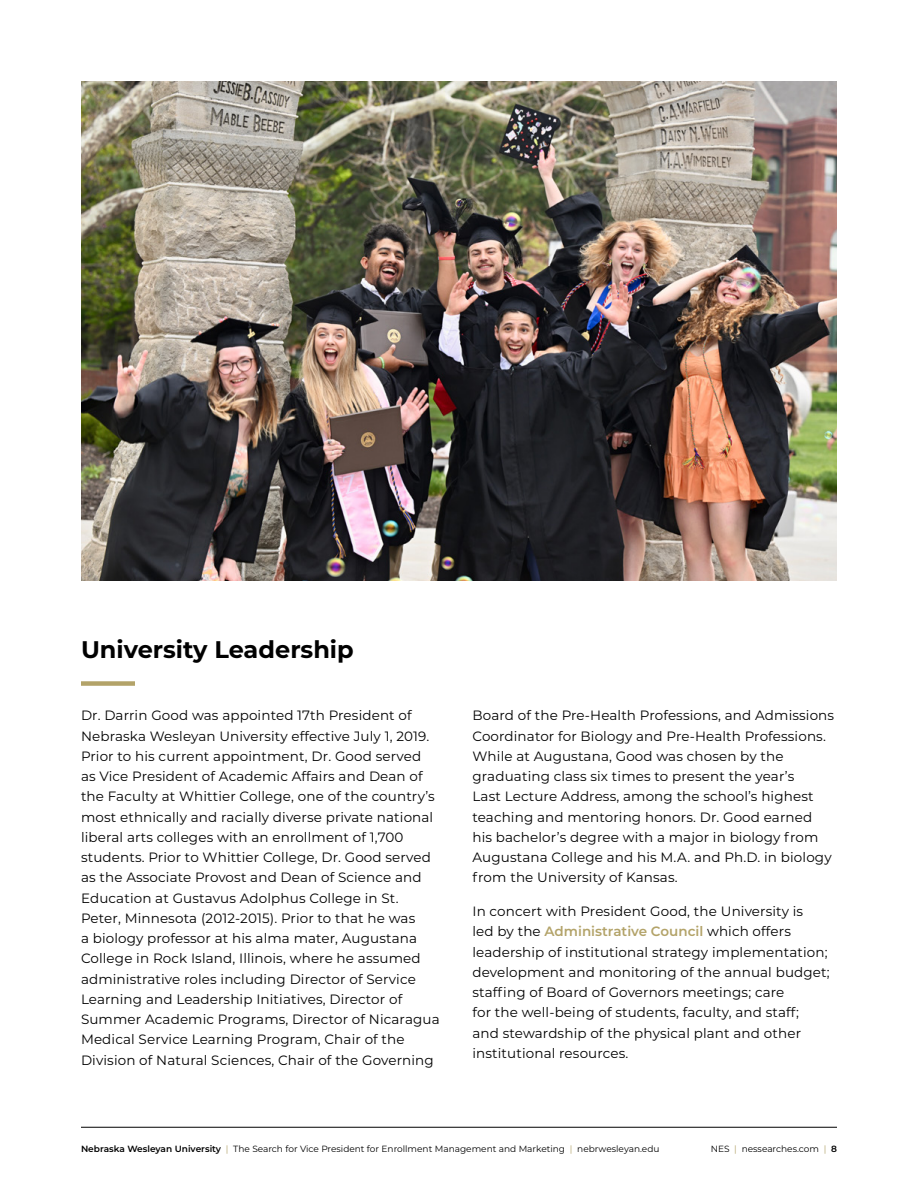
<style>
.page{position:relative;width:918px;height:1188px;background:#fff}
.page>*{position:absolute;margin:0;border:0;box-sizing:border-box;transform-origin:0 0}
.t1{font:700 24px "Montserrat";color:#000}
.t2{font:13.5px/20.2px "Montserrat";letter-spacing:.01em;color:#000}
.t3{font:9px "Montserrat";color:#000}
.s1{font-weight:600;color:#b3a369}
.s2{font-weight:600}
.s3{color:#b3a369}
</style>
<div class="page">
<hr style="left:81px;top:1127px;width:756px;height:1px;background:#000">
<div style="left:81px;top:681px;width:54px;height:5px;background:#b3a369"></div>
<img style="left:81px;top:81px;width:756px;height:499px">
<h1 class="t1" style="left:81px;top:632px;width:274px">University Leadership</h1>
<p class="t2" style="left:81px;top:705px;width:360px">Dr. Darrin Good was appointed 17th President of Nebraska Wesleyan University effective July 1, 2019.<br>Prior to his current appointment, Dr. Good served<br>as Vice President of Academic Affairs and Dean of the Faculty at Whittier College, one of the country’s most ethnically and racially diverse private national liberal arts colleges with an enrollment of 1,700 students. Prior to Whittier College, Dr. Good served as the Associate Provost and Dean of Science and Education at Gustavus Adolphus College in St.<br>Peter, Minnesota (2012-2015). Prior to that he was<br>a biology professor at his alma mater, Augustana College in Rock Island, Illinois, where he assumed administrative roles including Director of Service Learning and Leadership Initiatives, Director of Summer Academic Programs, Director of Nicaragua Medical Service Learning Program, Chair of the Division of Natural Sciences, Chair of the Governing</p>
<p class="t2" style="left:472px;top:705px;width:363px">Board of the Pre-Health Professions, and Admissions Coordinator for Biology and Pre-Health Professions.<br>While at Augustana, Good was chosen by the graduating class six times to present the year’s<br>Last Lecture Address, among the school’s highest teaching and mentoring honors. Dr. Good earned his bachelor’s degree with a major in biology from Augustana College and his M.A. and Ph.D. in biology from the University of Kansas.</p>
<p class="t2" style="left:472px;top:901px;width:359px">In concert with President Good, the University is<br>led by the <span class="s1">Administrative Council</span> which offers leadership of institutional strategy implementation; development and monitoring of the annual budget; staffing of Board of Governors meetings; care<br>for the well-being of students, faculty, and staff;<br>and stewardship of the physical plant and other institutional resources.</p>
<p class="t3" style="left:81px;top:1142px;width:580px"><span class="s2">Nebraska Wesleyan University</span> <span class="s3">|</span> The Search for Vice President for Enrollment Management and Marketing <span class="s3">|</span> nebrwesleyan.edu</p>
<p class="t3" style="left:711px;top:1142px;width:128px">NES <span class="s3">|</span> nessearches.com <span class="s3">|</span> <span class="s2">8</span></p>
</div>
